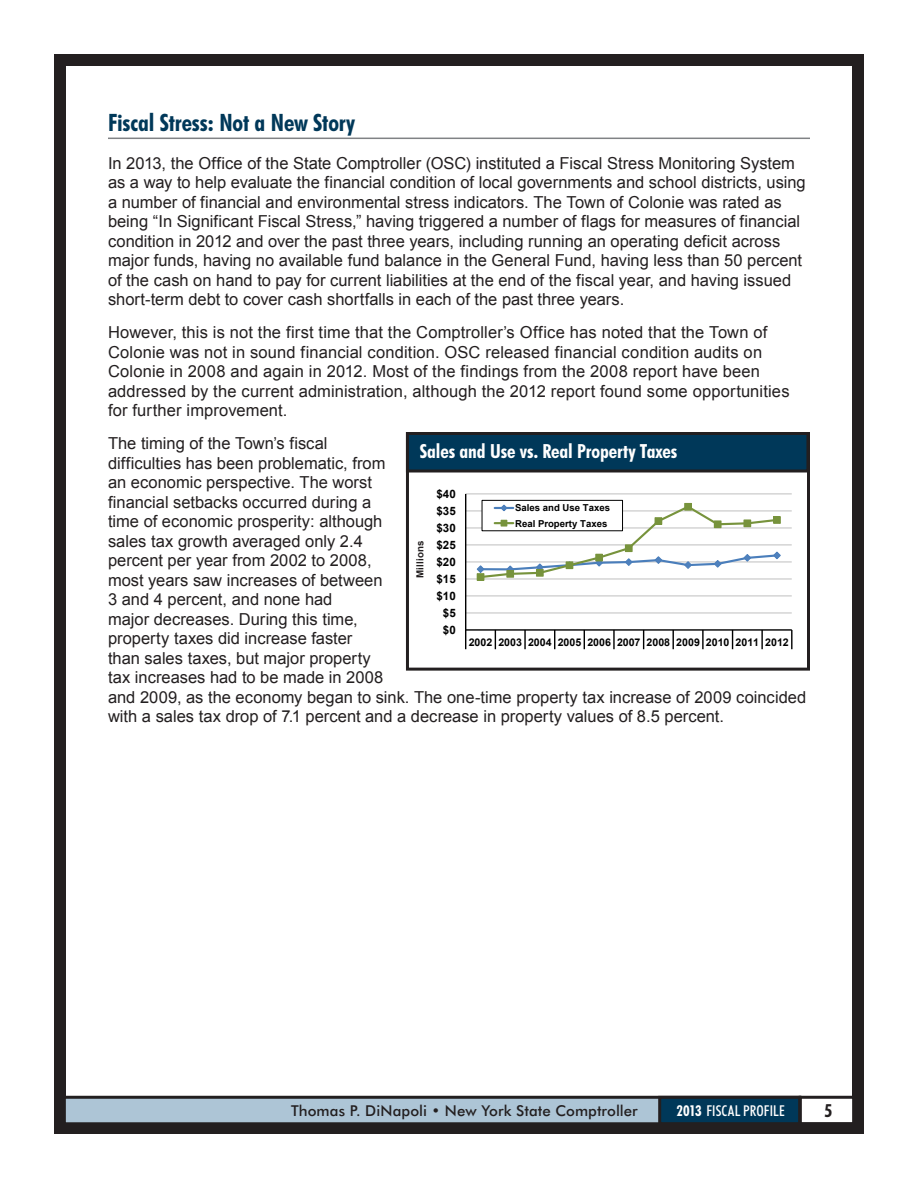
<style>
.page{position:relative;width:918px;height:1188px;background:#fff}
.page>*{position:absolute;margin:0;border:0;box-sizing:border-box;transform-origin:0 0}
.Ann_Rep_headings{font:700 condensed 24px "Futura BT";letter-spacing:-.005em;color:#003859}
.Charts{font:700 condensed 19.5px "Futura BT";letter-spacing:-.005em;color:#fff}
.t1{font:700 condensed 18px "Futura BT";color:#231f20}
.AnnRep_Body_Text{font:16.5px/19.5px "Arial";color:#231f20}
.t2{font:500 15px "Futura BT";letter-spacing:.005em;color:#231f20}
.t3{font:500 condensed 15px "Futura BT";letter-spacing:.005em;color:#fff}
.t4{font:700 11.55px "Arial";letter-spacing:.005em;color:#000}
.t5{font:700 10.65px "Arial";color:#000}
.t6{font:700 9.75px "Arial";letter-spacing:.025em;color:#231f20}
.t7{font:700 9.6px/15.1px "Arial";color:#000}
.s1{font-weight:700}
</style>
<div class="page">
<hr style="left:108px;top:138px;width:702px;height:1px;background:#808285">
<div style="left:54px;top:54px;width:810px;height:1080px;border:12px solid #231f20"></div>
<div style="left:799px;top:1096px;width:56px;height:29px;border:3px solid #231f20"></div>
<div style="left:64px;top:1097px;width:736px;height:27px;background:#adc5d6"></div>
<div style="left:63px;top:1096px;width:738px;height:29px;border:3px solid #231f20"></div>
<div style="left:660px;top:1097px;width:140px;height:27px;background:#003859"></div>
<div style="left:658px;top:1096px;width:143px;height:29px;border:3px solid #231f20"></div>
<hr style="left:466px;top:612px;width:326px;height:1px;background:#bfbfbf">
<hr style="left:466px;top:595px;width:326px;height:1px;background:#bfbfbf">
<hr style="left:466px;top:579px;width:326px;height:1px;background:#bfbfbf">
<hr style="left:466px;top:561px;width:326px;height:1px;background:#bfbfbf">
<hr style="left:466px;top:544px;width:326px;height:1px;background:#bfbfbf">
<hr style="left:466px;top:528px;width:326px;height:1px;background:#bfbfbf">
<hr style="left:466px;top:510px;width:326px;height:1px;background:#bfbfbf">
<hr style="left:466px;top:493px;width:326px;height:1px;background:#bfbfbf">
<hr style="left:465px;top:494px;width:1px;height:136px;background:#000">
<hr style="left:466px;top:629px;width:326px;height:2px;background:#000">
<svg style="left:465px;top:630px;width:1px;height:19px"></svg>
<svg style="left:495px;top:631px;width:1px;height:18px"></svg>
<svg style="left:524px;top:630px;width:2px;height:19px"></svg>
<svg style="left:554px;top:631px;width:1px;height:18px"></svg>
<svg style="left:584px;top:631px;width:1px;height:18px"></svg>
<svg style="left:613px;top:630px;width:2px;height:19px"></svg>
<svg style="left:643px;top:631px;width:1px;height:18px"></svg>
<svg style="left:673px;top:631px;width:1px;height:18px"></svg>
<svg style="left:702px;top:630px;width:2px;height:19px"></svg>
<svg style="left:732px;top:631px;width:1px;height:18px"></svg>
<svg style="left:761px;top:630px;width:2px;height:19px"></svg>
<svg style="left:791px;top:630px;width:2px;height:19px"></svg>
<div style="left:477px;top:573px;width:7px;height:8px;border:1px solid #77933c"></div>
<div style="left:684px;top:503px;width:8px;height:8px;border:1px solid #77933c"></div>
<div style="left:482px;top:500px;width:141px;height:31px;border:1px solid #000"></div>
<svg style="left:476px;top:504px;width:305px;height:75px"></svg>
<div style="left:406px;top:432px;width:404px;height:239px;border:3px solid #231f20"></div>
<div style="left:407px;top:434px;width:401px;height:37px;background:#003859"></div>
<div style="left:406px;top:432px;width:403px;height:40px;border:3px solid #231f20"></div>
<p class="Ann_Rep_headings" style="left:108px;top:108px;width:249px">Fiscal Stress: Not a New Story</p>
<p class="AnnRep_Body_Text" style="left:108px;top:153px;width:699px">In 2013, the Office of the State Comptroller (OSC) instituted a Fiscal Stress Monitoring System as a way to help evaluate the financial condition of local governments and school districts, using a number of financial and environmental stress indicators. The Town of Colonie was rated as being “In Significant Fiscal Stress,” having triggered a number of flags for measures of financial condition in 2012 and over the past three years, including running an operating deficit across major funds, having no available fund balance in the General Fund, having less than 50 percent of the cash on hand to pay for current liabilities at the end of the fiscal year, and having issued short-term debt to cover cash shortfalls in each of the past three years.</p>
<p class="AnnRep_Body_Text" style="left:108px;top:323px;width:683px">However, this is not the first time that the Comptroller’s Office has noted that the Town of Colonie was not in sound financial condition. OSC released financial condition audits on Colonie in 2008 and again in 2012. Most of the findings from the 2008 report have been addressed by the current administration, although the 2012 report found some opportunities for further improvement.</p>
<p class="AnnRep_Body_Text" style="left:108px;top:434px;width:700px">The timing of the Town’s fiscal<br>difficulties has been problematic, from<br>an economic perspective. The worst<br>financial setbacks occurred during a<br>time of economic prosperity: although<br>sales tax growth averaged only 2.4<br>percent per year from 2002 to 2008,<br>most years saw increases of between<br>3 and 4 percent, and none had<br>major decreases. During this time,<br>property taxes did increase faster<br>than sales taxes, but major property<br>tax increases had to be made in 2008<br>and 2009, as the economy began to sink. The one-time property tax increase of 2009 coincided with a sales tax drop of 7.1 percent and a decrease in property values of 8.5 percent.</p>
<p class="Charts" style="left:420px;top:439px;width:259px">Sales and Use vs. Real Property Taxes</p>
<p class="t4" style="left:436px;top:486px;width:21px">$40</p>
<p class="t7" style="left:515px;top:501px;width:96px">Sales and Use Taxes<br>Real Property Taxes</p>
<p class="t4" style="left:436px;top:503px;width:21px">$35</p>
<p class="t4" style="left:436px;top:520px;width:21px">$30</p>
<p class="t4" style="left:436px;top:537px;width:21px">$25</p>
<p class="t6" style="left:414px;top:578px;width:39px;rotate:-90deg">Millions</p>
<p class="t4" style="left:436px;top:554px;width:21px">$20</p>
<p class="t4" style="left:436px;top:571px;width:21px">$15</p>
<p class="t4" style="left:436px;top:588px;width:21px">$10</p>
<p class="t4" style="left:443px;top:605px;width:14px">$5</p>
<p class="t4" style="left:443px;top:622px;width:14px">$0</p>
<p class="t5" style="left:469px;top:635px;width:322px">2002 2003 2004 2005 2006 2007 2008 2009 2010 2011 2012</p>
<p class="t2" style="left:291px;top:1101px;width:348px">Thomas P. DiNapoli • New York State Comptroller</p>
<p class="t3" style="left:676px;top:1101px;width:110px"><span class="s1">2013</span> FISCAL PROFILE</p>
<p class="t1" style="left:825px;top:1100px;width:9px">5</p>
</div>
